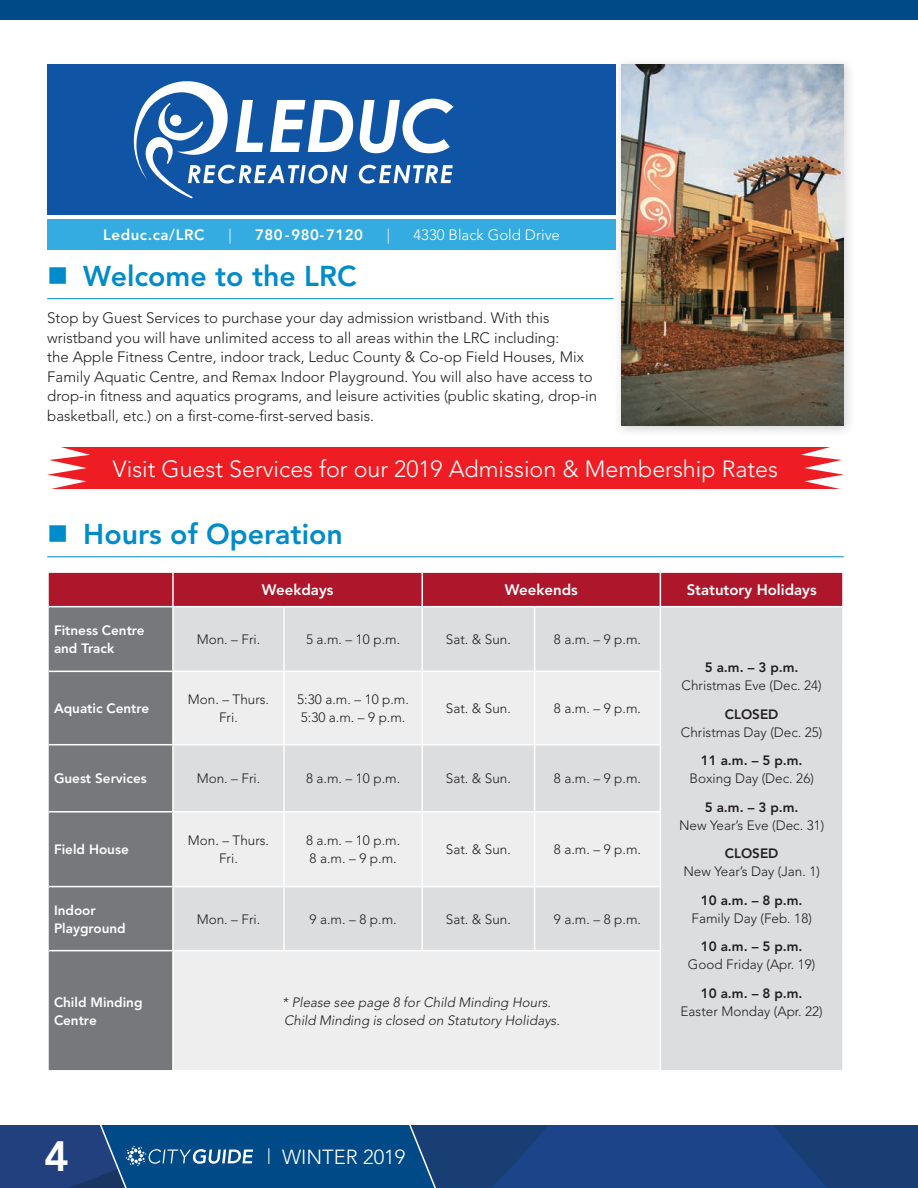
<style>
.page{position:relative;width:918px;height:1188px;background:#fff}
.page>*{position:absolute;margin:0;border:0;box-sizing:border-box;transform-origin:0 0}
.t1{font:800 42px "Avenir LT Std";color:#fff}
.t2{font:800 28.5px "Avenir LT Std";color:#008bcb}
.body_copy{font:300 23.25px "Avenir LT Std";color:#fff}
.t3{font:300 20.25px "Avenir LT Std";color:#fff}
.body_copy-2{font:300 15px/19.5px "Avenir LT Std";color:#231f20}
.table_-_heading_row{font:800 15px "Avenir LT Std";color:#fff}
.table_-_heading_row-2{font:300 15px "Avenir LT Std";color:#fff}
.table_-_heading_row-3{font:800 15px "Avenir LT Std";letter-spacing:.04em;color:#fff}
.table_-_heading_row-4{font:800 15px "Avenir LT Std";letter-spacing:.03em;color:#fff}
.body_copy-3{font:300 13.5px/18px "Avenir LT Std";color:#231f20;text-align:center}
.table_-_heading_row-5{font:800 13.5px/18px "Avenir LT Std";color:#fff}
.body_copy-4{font:italic 300 13.5px/18px "Avenir LT Std";color:#231f20}
.s1{font-weight:800}
</style>
<div class="page">
<hr style="left:47px;top:556px;width:797px;height:1px;background:#008bcb">
<div style="left:49px;top:573px;width:793px;height:33px;background:#ae172b"></div>
<div style="left:49px;top:607px;width:123px;height:463px;background:#76787b"></div>
<div style="left:174px;top:607px;width:668px;height:463px;background:#dcdddf"></div>
<svg style="left:174px;top:672px;width:486px;height:398px;background:#e8e8e9"></svg>
<hr style="left:172px;top:573px;width:2px;height:33px;background:#fff">
<hr style="left:422px;top:573px;width:1px;height:33px;background:#fff">
<hr style="left:660px;top:573px;width:1px;height:33px;background:#fff">
<hr style="left:283px;top:607px;width:2px;height:64px;background:#fff">
<hr style="left:422px;top:607px;width:1px;height:64px;background:#fff">
<hr style="left:534px;top:607px;width:1px;height:64px;background:#fff">
<hr style="left:660px;top:607px;width:1px;height:64px;background:#fff">
<hr style="left:49px;top:671px;width:124px;height:1px;background:#fff">
<hr style="left:173px;top:671px;width:111px;height:1px;background:#fff">
<hr style="left:284px;top:671px;width:138px;height:1px;background:#fff">
<hr style="left:283px;top:672px;width:2px;height:72px;background:#fff">
<hr style="left:422px;top:671px;width:113px;height:1px;background:#fff">
<hr style="left:422px;top:672px;width:1px;height:72px;background:#fff">
<hr style="left:535px;top:671px;width:126px;height:1px;background:#fff">
<hr style="left:534px;top:672px;width:1px;height:72px;background:#fff">
<hr style="left:660px;top:672px;width:1px;height:72px;background:#fff">
<hr style="left:49px;top:744px;width:124px;height:1px;background:#fff">
<hr style="left:173px;top:744px;width:111px;height:1px;background:#fff">
<hr style="left:284px;top:744px;width:138px;height:1px;background:#fff">
<hr style="left:283px;top:745px;width:2px;height:66px;background:#fff">
<hr style="left:422px;top:744px;width:113px;height:1px;background:#fff">
<hr style="left:422px;top:745px;width:1px;height:66px;background:#fff">
<hr style="left:535px;top:744px;width:126px;height:1px;background:#fff">
<hr style="left:534px;top:745px;width:1px;height:66px;background:#fff">
<hr style="left:660px;top:745px;width:1px;height:66px;background:#fff">
<hr style="left:49px;top:811px;width:124px;height:2px;background:#fff">
<hr style="left:173px;top:811px;width:111px;height:2px;background:#fff">
<hr style="left:284px;top:811px;width:138px;height:2px;background:#fff">
<hr style="left:283px;top:813px;width:2px;height:73px;background:#fff">
<hr style="left:422px;top:811px;width:113px;height:2px;background:#fff">
<hr style="left:422px;top:813px;width:1px;height:73px;background:#fff">
<hr style="left:535px;top:811px;width:126px;height:2px;background:#fff">
<hr style="left:534px;top:813px;width:1px;height:73px;background:#fff">
<hr style="left:660px;top:813px;width:1px;height:73px;background:#fff">
<hr style="left:49px;top:886px;width:124px;height:1px;background:#fff">
<hr style="left:173px;top:886px;width:111px;height:1px;background:#fff">
<hr style="left:284px;top:886px;width:138px;height:1px;background:#fff">
<hr style="left:283px;top:887px;width:2px;height:63px;background:#fff">
<hr style="left:422px;top:886px;width:113px;height:1px;background:#fff">
<hr style="left:422px;top:887px;width:1px;height:63px;background:#fff">
<hr style="left:535px;top:886px;width:126px;height:1px;background:#fff">
<hr style="left:534px;top:887px;width:1px;height:63px;background:#fff">
<hr style="left:660px;top:887px;width:1px;height:63px;background:#fff">
<hr style="left:49px;top:950px;width:124px;height:1px;background:#fff">
<hr style="left:173px;top:950px;width:111px;height:1px;background:#fff">
<hr style="left:284px;top:950px;width:138px;height:1px;background:#fff">
<hr style="left:422px;top:950px;width:113px;height:1px;background:#fff">
<hr style="left:535px;top:950px;width:126px;height:1px;background:#fff">
<hr style="left:660px;top:951px;width:1px;height:119px;background:#fff">
<div style="left:613px;top:56px;width:243px;height:381px;background:#231f20;opacity:.2"></div>
<img style="left:621px;top:65px;width:223px;height:361px">
<hr style="left:47px;top:298px;width:566px;height:1px;background:#008bcb">
<div style="left:47px;top:64px;width:569px;height:151px;background:#1055a5"></div>
<div style="left:47px;top:219px;width:569px;height:31px;background:#34abe1"></div>
<svg style="left:360px;top:99px;width:93px;height:54px"></svg>
<svg style="left:359px;top:165px;width:94px;height:19px"></svg>
<svg style="left:134px;top:81px;width:219px;height:117px"></svg>
<div style="left:47px;top:447px;width:797px;height:42px;background:#ee1d23"></div>
<svg style="left:0;top:19px;width:918px;height:1px"></svg>
<div style="left:0;top:0;width:918px;height:19px;background:#004a87"></div>
<svg style="left:0;top:1125px;width:918px;height:63px;background:#154683"></svg>
<p class="table_-_heading_row-3" style="left:103px;top:226px;width:103px">Leduc.ca/LRC</p>
<p class="table_-_heading_row-2" style="left:228px;top:226px;width:5px">|</p>
<p class="table_-_heading_row-4" style="left:255px;top:226px;width:109px">780-980-7120</p>
<p class="table_-_heading_row-2" style="left:387px;top:226px;width:5px">|</p>
<p class="table_-_heading_row-2" style="left:413px;top:226px;width:148px">4330 Black Gold Drive</p>
<p class="t2" style="left:83px;top:260px;width:275px">Welcome to the LRC</p>
<p class="body_copy-2" style="left:47px;top:308px;width:551px">Stop by Guest Services to purchase your day admission wristband. With this wristband you will have unlimited access to all areas within the LRC including:<br>the Apple Fitness Centre, indoor track, Leduc County &amp; Co-op Field Houses, Mix Family Aquatic Centre, and Remax Indoor Playground. You will also have access to drop-in fitness and aquatics programs, and leisure activities (public skating, drop-in basketball, etc.) on a first-come-first-served basis.</p>
<p class="body_copy" style="left:113px;top:455px;width:667px">Visit Guest Services for our 2019 Admission &amp; Membership Rates</p>
<p class="t2" style="left:83px;top:518px;width:261px">Hours of Operation</p>
<p class="table_-_heading_row" style="left:262px;top:581px;width:73px">Weekdays</p>
<p class="table_-_heading_row" style="left:505px;top:581px;width:75px">Weekends</p>
<p class="table_-_heading_row" style="left:687px;top:581px;width:132px">Statutory Holidays</p>
<p class="table_-_heading_row-5" style="left:54px;top:621px;width:92px">Fitness Centre and Track</p>
<p class="body_copy-3" style="left:197px;top:631px;width:65px">Mon. – Fri.</p>
<p class="body_copy-3" style="left:306px;top:631px;width:96px">5 a.m. – 10 p.m.</p>
<p class="body_copy-3" style="left:446px;top:631px;width:67px">Sat. &amp; Sun.</p>
<p class="body_copy-3" style="left:554px;top:631px;width:89px">8 a.m. – 9 p.m.</p>
<p class="body_copy-3" style="left:682px;top:658px;width:142px"><span class="s1">5 a.m. – 3 p.m.<br></span>Christmas Eve (Dec. 24)</p>
<p class="body_copy-3" style="left:681px;top:705px;width:143px"><span class="s1">CLOSED<br></span>Christmas Day (Dec. 25)</p>
<p class="body_copy-3" style="left:690px;top:751px;width:126px"><span class="s1">11 a.m. – 5 p.m.<br></span>Boxing Day (Dec. 26)</p>
<p class="body_copy-3" style="left:679px;top:798px;width:147px"><span class="s1">5 a.m. – 3 p.m.<br></span>New Year’s Eve (Dec. 31)</p>
<p class="body_copy-3" style="left:683px;top:844px;width:138px"><span class="s1">CLOSED<br></span>New Year’s Day (Jan. 1)</p>
<p class="body_copy-3" style="left:692px;top:891px;width:122px"><span class="s1">10 a.m. – 8 p.m.<br></span>Family Day (Feb. 18)</p>
<p class="body_copy-3" style="left:688px;top:937px;width:129px"><span class="s1">10 a.m. – 5 p.m.<br></span>Good Friday (Apr. 19)</p>
<p class="body_copy-3" style="left:681px;top:984px;width:144px"><span class="s1">10 a.m. – 8 p.m.<br></span>Easter Monday (Apr. 22)</p>
<p class="table_-_heading_row-5" style="left:54px;top:699px;width:97px">Aquatic Centre</p>
<p class="body_copy-3" style="left:188px;top:691px;width:83px">Mon. – Thurs.<br>Fri.</p>
<p class="body_copy-3" style="left:297px;top:691px;width:113px;text-align:left">5:30 a.m. – 10 p.m.<br>5:30 a.m. – 9 p.m.</p>
<p class="body_copy-3" style="left:446px;top:700px;width:67px">Sat. &amp; Sun.</p>
<p class="body_copy-3" style="left:554px;top:700px;width:89px">8 a.m. – 9 p.m.</p>
<p class="table_-_heading_row-5" style="left:54px;top:770px;width:94px">Guest Services</p>
<p class="body_copy-3" style="left:197px;top:770px;width:65px">Mon. – Fri.</p>
<p class="body_copy-3" style="left:306px;top:770px;width:96px">8 a.m. – 10 p.m.</p>
<p class="body_copy-3" style="left:446px;top:770px;width:67px">Sat. &amp; Sun.</p>
<p class="body_copy-3" style="left:554px;top:770px;width:89px">8 a.m. – 9 p.m.</p>
<p class="table_-_heading_row-5" style="left:54px;top:841px;width:76px">Field House</p>
<p class="body_copy-3" style="left:188px;top:832px;width:83px">Mon. – Thurs.<br>Fri.</p>
<p class="body_copy-3" style="left:306px;top:832px;width:96px;text-align:left">8 a.m. – 10 p.m.<br>8 a.m. – 9 p.m.</p>
<p class="body_copy-3" style="left:446px;top:841px;width:67px">Sat. &amp; Sun.</p>
<p class="body_copy-3" style="left:554px;top:841px;width:89px">8 a.m. – 9 p.m.</p>
<p class="table_-_heading_row-5" style="left:54px;top:901px;width:73px">Indoor<br>Playground</p>
<p class="body_copy-3" style="left:197px;top:910px;width:65px">Mon. – Fri.</p>
<p class="body_copy-3" style="left:310px;top:910px;width:89px">9 a.m. – 8 p.m.</p>
<p class="body_copy-3" style="left:446px;top:910px;width:67px">Sat. &amp; Sun.</p>
<p class="body_copy-3" style="left:554px;top:910px;width:89px">9 a.m. – 8 p.m.</p>
<p class="table_-_heading_row-5" style="left:54px;top:993px;width:90px">Child Minding<br>Centre</p>
<p class="body_copy-4" style="left:282px;top:993px;width:279px">* Please see page 8 for Child Minding Hours.<br>Child Minding is closed on Statutory Holidays.</p>
<h1 class="t1" style="left:44px;top:1131px;width:26px">4</h1>
<h3 class="t3" style="left:282px;top:1145px;width:125px">WINTER 2019</h3>
</div>
